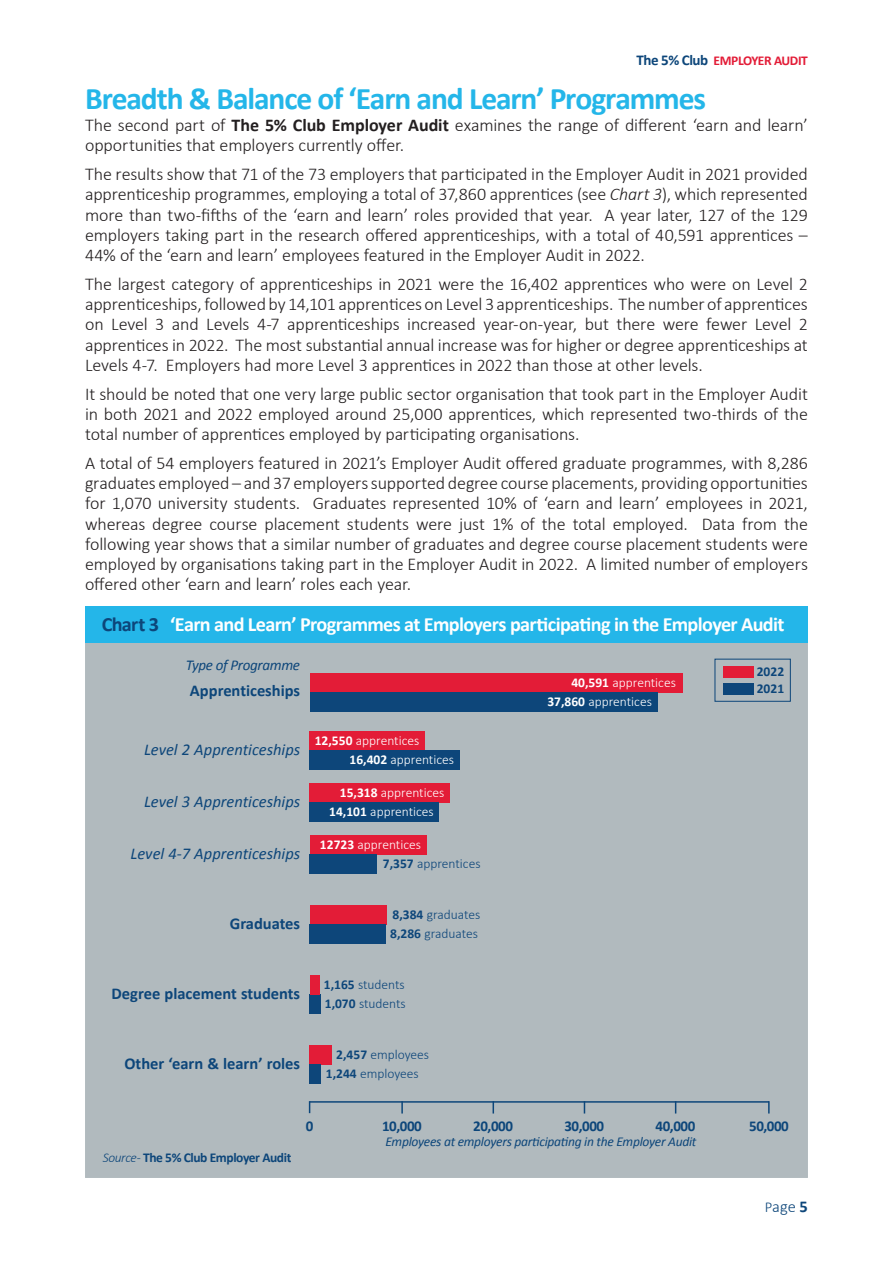
<style>
.page{position:relative;width:893px;height:1263px;background:#fff}
.page>*{position:absolute;margin:0;border:0;box-sizing:border-box;transform-origin:0 0}
.t1{font:700 31.5px "Calibri";letter-spacing:-.035em;color:#24b6e9}
.t2{font:700 20.25px "Calibri";letter-spacing:-.035em;color:#fff}
.t3{font:300 18px/20.2px "Calibri";letter-spacing:-.01em;color:#231f20;text-align:justify}
.t4{font:700 16.5px "Calibri";color:#0d467a}
.t5{font:italic 16.5px "Calibri";color:#0d467a}
.t6{font:300 16.5px "Calibri";color:#0d467a}
.t7{font:700 15px "Calibri";letter-spacing:-.03em;color:#0d467a}
.t8{font:italic 15px "Calibri";letter-spacing:-.02em;color:#0d467a}
.t9{font:300 13.5px/19.4px "Calibri";color:#fff}
.t10{font:300 13.5px/18.9px "Calibri";color:#0d467a}
.t11{font:italic 13.5px "Calibri";letter-spacing:-.02em;color:#0d467a}
.t12{font:700 13.5px "Calibri";letter-spacing:-.03em;color:#0d467a}
.t13{font:700 13.5px "Calibri";letter-spacing:-.03em;color:#e31c37}
.s1{font-size:15px;color:#0d467a}
.s2{font-weight:700}
.s3{font-style:italic}
.s4{color:#0d467a}
.s5{font-weight:700;color:#0d467a}
.s6{font-weight:300;font-style:italic}
.s7{font-weight:300}
.s8{font-size:15px}
</style>
<div class="page">
<div style="left:85px;top:617px;width:723px;height:561px;background:#b1babe"></div>
<div style="left:85px;top:606px;width:723px;height:36px;background:#24b6e9"></div>
<hr style="left:310px;top:1101px;width:459px;height:2px;background:#0d467a">
<svg style="left:768px;top:1101px;width:2px;height:12px"></svg>
<svg style="left:401px;top:1101px;width:2px;height:12px"></svg>
<svg style="left:309px;top:1101px;width:1px;height:12px"></svg>
<div style="left:310px;top:673px;width:372px;height:20px;background:#e31c37"></div>
<div style="left:310px;top:693px;width:347px;height:19px;background:#0d467a"></div>
<div style="left:310px;top:731px;width:115px;height:20px;background:#e31c37"></div>
<div style="left:310px;top:751px;width:150px;height:19px;background:#0d467a"></div>
<div style="left:310px;top:784px;width:140px;height:19px;background:#e31c37"></div>
<div style="left:310px;top:803px;width:129px;height:19px;background:#0d467a"></div>
<div style="left:310px;top:835px;width:116px;height:20px;background:#e31c37"></div>
<div style="left:310px;top:855px;width:67px;height:19px;background:#0d467a"></div>
<div style="left:310px;top:905px;width:77px;height:19px;background:#e31c37"></div>
<div style="left:310px;top:924px;width:76px;height:20px;background:#0d467a"></div>
<div style="left:310px;top:1046px;width:22px;height:19px;background:#e31c37"></div>
<div style="left:310px;top:1065px;width:11px;height:19px;background:#0d467a"></div>
<div style="left:310px;top:995px;width:11px;height:19px;background:#0d467a"></div>
<div style="left:310px;top:975px;width:9px;height:20px;background:#e31c37"></div>
<div style="left:723px;top:683px;width:31px;height:11px;background:#0d467a"></div>
<div style="left:723px;top:666px;width:31px;height:12px;background:#e31c37"></div>
<div style="left:715px;top:659px;width:76px;height:43px;border:1px solid #0d467a"></div>
<p class="t13" style="left:637px;top:52px;width:173px"><span class="s1">The 5% Club</span> EMPLOYER AUDIT</p>
<h1 class="t1" style="left:85px;top:78px;width:623px">Breadth &amp; Balance of ‘Earn and Learn’ Programmes</h1>
<p class="t3" style="left:85px;top:115px;width:724px">The second part of <span class="s2">The 5% Club Employer Audit</span> examines the range of different ‘earn and learn’ opportunities that employers currently offer.</p>
<p class="t3" style="left:85px;top:164px;width:724px">The results show that 71 of the 73 employers that participated in the Employer Audit in 2021 provided apprenticeship programmes, employing a total of 37,860 apprentices (see <span class="s3">Chart 3</span>), which represented more than two-fifths of the ‘earn and learn’ roles provided that year. A year later, 127 of the 129 employers taking part in the research offered apprenticeships, with a total of 40,591 apprentices – 44% of the ‘earn and learn’ employees featured in the Employer Audit in 2022.</p>
<p class="t3" style="left:85px;top:274px;width:724px">The largest category of apprenticeships in 2021 were the 16,402 apprentices who were on Level 2 apprenticeships, followed by 14,101 apprentices on Level 3 apprenticeships. The number of apprentices on Level 3 and Levels 4-7 apprenticeships increased year-on-year, but there were fewer Level 2 apprentices in 2022. The most substantial annual increase was for higher or degree apprenticeships at Levels 4-7. Employers had more Level 3 apprentices in 2022 than those at other levels.</p>
<p class="t3" style="left:85px;top:383px;width:724px">It should be noted that one very large public sector organisation that took part in the Employer Audit in both 2021 and 2022 employed around 25,000 apprentices, which represented two-thirds of the total number of apprentices employed by participating organisations.</p>
<p class="t3" style="left:85px;top:453px;width:724px">A total of 54 employers featured in 2021’s Employer Audit offered graduate programmes, with 8,286 graduates employed – and 37 employers supported degree course placements, providing opportunities for 1,070 university students. Graduates represented 10% of ‘earn and learn’ employees in 2021, whereas degree course placement students were just 1% of the total employed. Data from the following year shows that a similar number of graduates and degree course placement students were employed by organisations taking part in the Employer Audit in 2022. A limited number of employers offered other ‘earn and learn’ roles each year.</p>
<p class="t2" style="left:102px;top:611px;width:684px"><span class="s4">Chart 3</span> ‘Earn and Learn’ Programmes at Employers participating in the Employer Audit</p>
<p class="t8" style="left:186px;top:655px;width:116px">Type of Programme</p>
<p class="t4" style="left:190px;top:680px;width:112px">Apprenticeships</p>
<p class="t5" style="left:144px;top:738px;width:158px">Level 2 Apprenticeships</p>
<p class="t5" style="left:144px;top:790px;width:158px">Level 3 Apprenticeships</p>
<p class="t5" style="left:131px;top:842px;width:171px">Level 4-7 Apprenticeships</p>
<p class="t4" style="left:230px;top:913px;width:72px">Graduates</p>
<p class="t4" style="left:112px;top:983px;width:190px">Degree placement students</p>
<p class="t9" style="left:350px;top:731px;width:106px;text-indent:-35px"><span class="s2">12,550</span> apprentices<br><span class="s2">16,402</span> apprentices</p>
<p class="t9" style="left:329px;top:782px;width:117px;text-indent:11px"><span class="s2">15,318</span> apprentices<br><span class="s2">14,101</span> apprentices</p>
<p class="t9" style="left:383px;top:834px;width:99px;text-indent:-63px"><span class="s2">12723</span> apprentices<br><span class="s5">7,357</span> <span class="s4">apprentices</span></p>
<p class="t10" style="left:390px;top:905px;width:91px"><span class="s2">8,384</span> graduates<br><span class="s2">8,286</span> graduates</p>
<p class="t10" style="left:324px;top:975px;width:83px"><span class="s2">1,165</span> students<br><span class="s2">1,070</span> students</p>
<p class="t4" style="left:124px;top:1053px;width:177px">Other ‘earn &amp; learn’ roles</p>
<p class="t10" style="left:326px;top:1045px;width:105px;text-indent:10px"><span class="s2">2,457</span> employees<br><span class="s2">1,244</span> employees</p>
<p class="t9" style="left:547px;top:672px;width:130px;text-indent:24px"><span class="s2">40,591</span> apprentices<br><span class="s2">37,860</span> apprentices</p>
<p class="t12" style="left:757px;top:663px;width:29px">2022</p>
<p class="t12" style="left:757px;top:680px;width:29px">2021</p>
<p class="t7" style="left:306px;top:1117px;width:9px">0</p>
<p class="t7" style="left:382px;top:1117px;width:41px">10,000</p>
<p class="t7" style="left:473px;top:1117px;width:41px">20,000</p>
<p class="t7" style="left:564px;top:1117px;width:41px">30,000</p>
<p class="t7" style="left:656px;top:1117px;width:41px">40,000</p>
<p class="t7" style="left:749px;top:1117px;width:41px">50,000</p>
<p class="t12" style="left:103px;top:1149px;width:190px"><span class="s6">Source</span> <span class="s7">-</span> The 5% Club Employer Audit</p>
<p class="t11" style="left:385px;top:1133px;width:312px">Employees at employers participating in the Employer Audit</p>
<p class="t6" style="left:765px;top:1196px;width:45px"><span class="s8">P</span>age <span class="s2">5</span></p>
</div>
